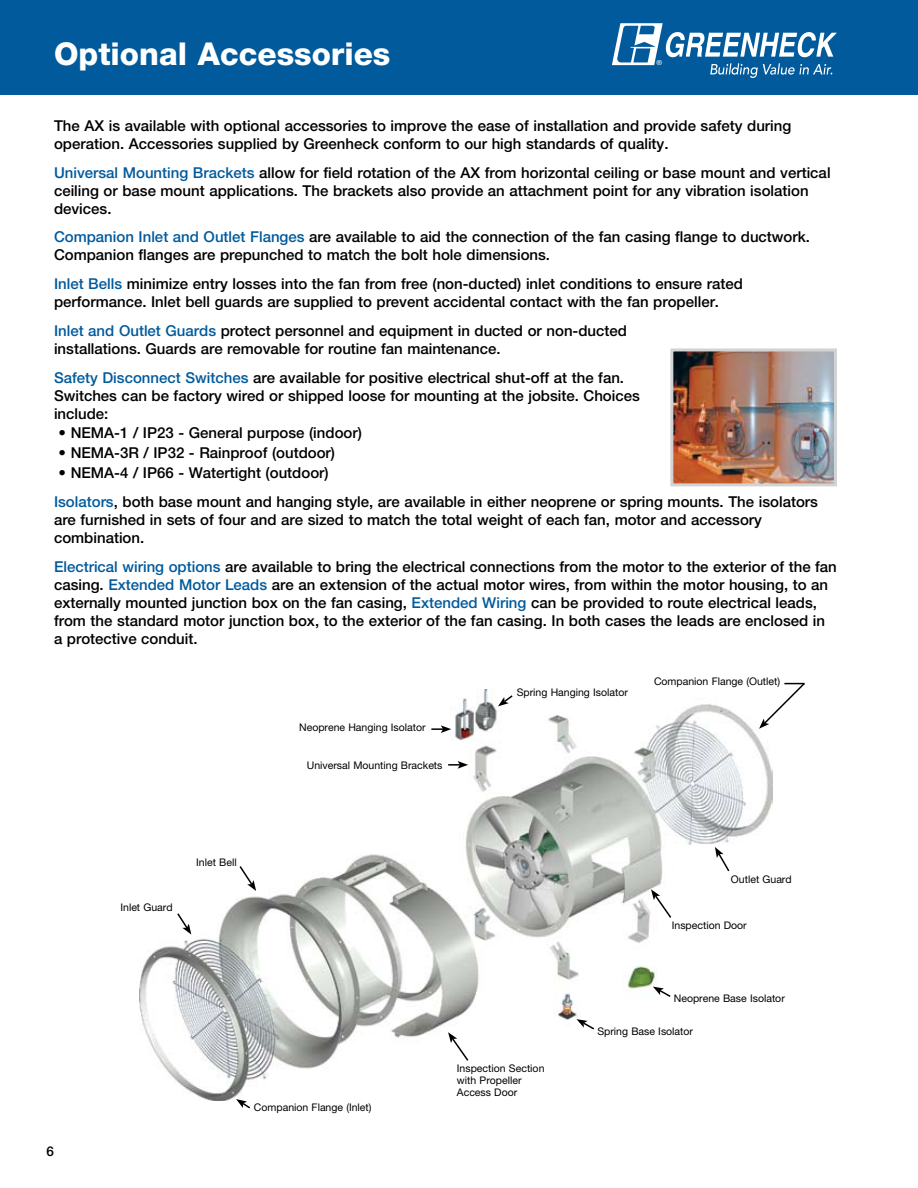
<style>
.page{position:relative;width:918px;height:1188px;background:#fff}
.page>*{position:absolute;margin:0;border:0;box-sizing:border-box;transform-origin:0 0}
.t1{font:800 31.5px "Helvetica Neue LT Std";color:#fff}
.t2{font:500 15px/18px "Helvetica Neue LT Std";color:#000}
.t3{font:10.5px/12px "Helvetica Neue LT Std";color:#000}
.t4{font:6.75px "Helvetica";color:#fff}
.s1{color:#005a9c}
</style>
<div class="page">
<img style="left:674px;top:352px;width:159px;height:130px">
<div style="left:670px;top:348px;width:167px;height:138px;border:3px solid #d1d3d4"></div>
<div style="left:0;top:0;width:918px;height:94px;background:#005a9c"></div>
<svg style="left:612px;top:23px;width:225px;height:55px"></svg>
<img style="left:139px;top:690px;width:634px;height:411px">
<svg style="left:176px;top:912px;width:15px;height:23px"></svg>
<svg style="left:238px;top:864px;width:18px;height:27px"></svg>
<svg style="left:448px;top:761px;width:20px;height:8px"></svg>
<svg style="left:431px;top:725px;width:20px;height:8px"></svg>
<svg style="left:498px;top:694px;width:16px;height:12px"></svg>
<svg style="left:236px;top:1099px;width:16px;height:10px"></svg>
<svg style="left:448px;top:1032px;width:22px;height:30px"></svg>
<svg style="left:577px;top:1019px;width:19px;height:12px"></svg>
<svg style="left:715px;top:847px;width:16px;height:26px"></svg>
<svg style="left:759px;top:682px;width:46px;height:47px"></svg>
<svg style="left:653px;top:987px;width:19px;height:11px"></svg>
<svg style="left:651px;top:889px;width:22px;height:31px"></svg>
<h1 class="t1" style="left:54px;top:35px;width:338px">Optional Accessories</h1>
<p class="t4" style="left:657px;top:59px;width:7px">®</p>
<p class="t2" style="left:54px;top:116px;width:739px">The AX is available with optional accessories to improve the ease of installation and provide safety during operation. Accessories supplied by Greenheck conform to our high standards of quality.</p>
<p class="t2" style="left:54px;top:163px;width:778px"><span class="s1">Universal Mounting Brackets</span> allow for field rotation of the AX from horizontal ceiling or base mount and vertical ceiling or base mount applications. The brackets also provide an attachment point for any vibration isolation devices.</p>
<p class="t2" style="left:54px;top:228px;width:758px"><span class="s1">Companion Inlet and Outlet Flanges</span> are available to aid the connection of the fan casing flange to ductwork.<br>Companion flanges are prepunched to match the bolt hole dimensions.</p>
<p class="t2" style="left:54px;top:275px;width:691px"><span class="s1">Inlet Bells</span> minimize entry losses into the fan from free (non-ducted) inlet conditions to ensure rated performance. Inlet bell guards are supplied to prevent accidental contact with the fan propeller.</p>
<p class="t2" style="left:54px;top:322px;width:575px"><span class="s1">Inlet and Outlet Guards</span> protect personnel and equipment in ducted or non-ducted installations. Guards are removable for routine fan maintenance.</p>
<p class="t2" style="left:54px;top:368px;width:587px"><span class="s1">Safety Disconnect Switches</span> are available for positive electrical shut-off at the fan.<br>Switches can be factory wired or shipped loose for mounting at the jobsite. Choices include:</p>
<p class="t2" style="left:59px;top:423px;width:305px">• NEMA-1 / IP23 - General purpose (indoor)</p>
<p class="t2" style="left:59px;top:444px;width:278px">• NEMA-3R / IP32 - Rainproof (outdoor)</p>
<p class="t2" style="left:54px;top:458px;width:765px;line-height:28.8px;text-indent:5px">• NEMA-4 / IP66 - Watertight (outdoor)<br><span class="s1">Isolators</span>, both base mount and hanging style, are available in either neoprene or spring mounts. The isolators</p>
<p class="t2" style="left:54px;top:511px;width:709px">are furnished in sets of four and are sized to match the total weight of each fan, motor and accessory combination.</p>
<p class="t2" style="left:54px;top:557px;width:784px"><span class="s1">Electrical wiring options</span> are available to bring the electrical connections from the motor to the exterior of the fan casing. <span class="s1">Extended Motor Leads</span> are an extension of the actual motor wires, from within the motor housing, to an externally mounted junction box on the fan casing, <span class="s1">Extended Wiring</span> can be provided to route electrical leads, from the standard motor junction box, to the exterior of the fan casing. In both cases the leads are enclosed in a protective conduit.</p>
<p class="t3" style="left:299px;top:721px;width:128px">Neoprene Hanging Isolator</p>
<p class="t3" style="left:307px;top:759px;width:137px">Universal Mounting Brackets</p>
<p class="t3" style="left:517px;top:686px;width:113px">Spring Hanging Isolator</p>
<p class="t3" style="left:654px;top:676px;width:128px">Companion Flange (Outlet)</p>
<p class="t3" style="left:120px;top:901px;width:54px">Inlet Guard</p>
<p class="t3" style="left:196px;top:856px;width:42px">Inlet Bell</p>
<p class="t3" style="left:254px;top:1101px;width:119px">Companion Flange (Inlet)</p>
<p class="t3" style="left:457px;top:1062px;width:89px">Inspection Section with Propeller<br>Access Door</p>
<p class="t3" style="left:731px;top:873px;width:62px">Outlet Guard</p>
<p class="t3" style="left:672px;top:919px;width:76px">Inspection Door</p>
<p class="t3" style="left:674px;top:992px;width:113px">Neoprene Base Isolator</p>
<p class="t3" style="left:597px;top:1025px;width:97px">Spring Base Isolator</p>
</div>
